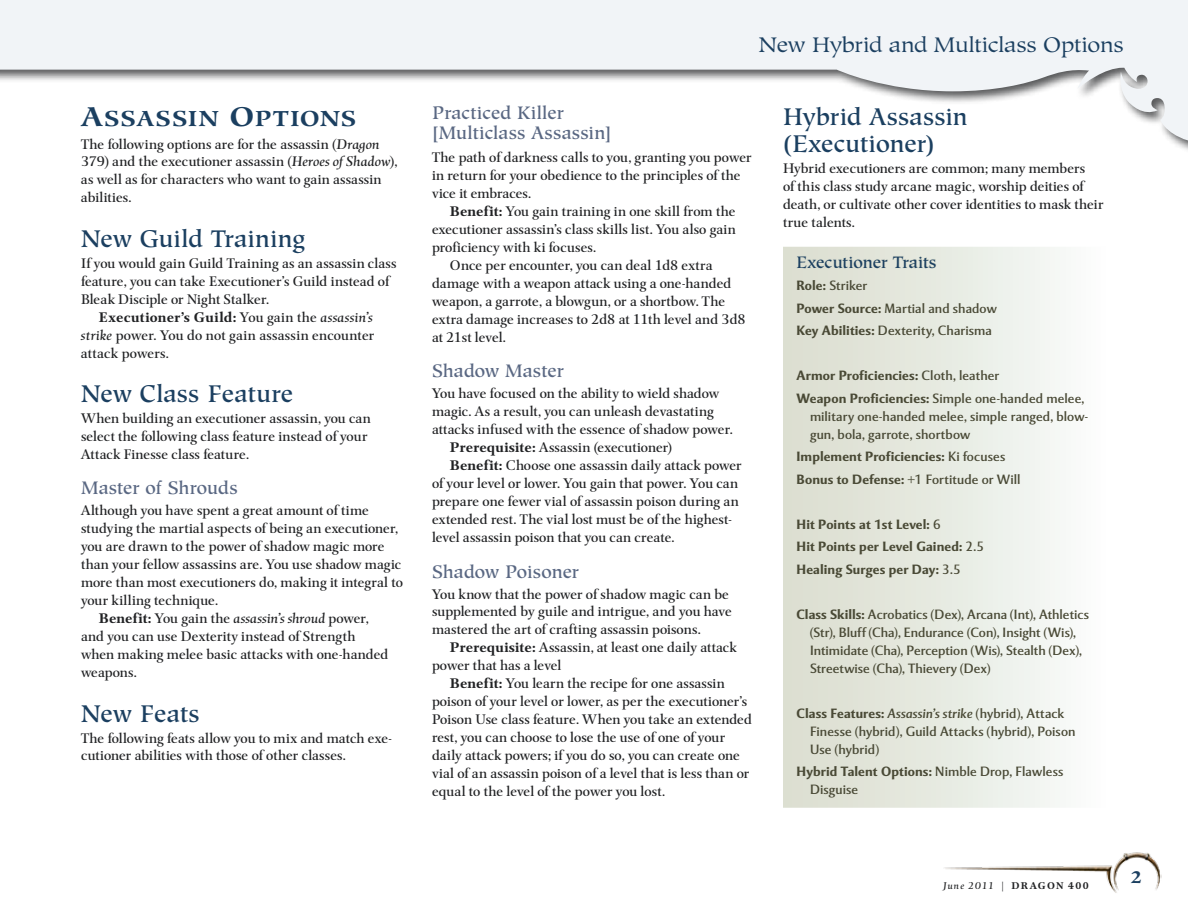
<style>
.page{position:relative;width:1188px;height:918px;background:#fff}
.page>*{position:absolute;margin:0;border:0;box-sizing:border-box;transform-origin:0 0}
.t1{font:500 24px/27px "Hiroshige Std";letter-spacing:.005em;color:#1b3f60}
.t2{font:21.6px "Hiroshige Std Bold SC800";letter-spacing:.025em;color:#1b3f60;scale:1.1 1}
.t3{font:21px "Hiroshige Std";letter-spacing:-.015em;color:#1b3f60;scale:1.1 1}
.t4{font:500 18px/20.2px "Hiroshige Std";letter-spacing:.005em;color:#5a6883}
.t5{font:700 18px "Hiroshige Std";color:#1b3f60;scale:1.1 1}
.t6{font:500 16.5px "Hiroshige Std";letter-spacing:-.005em;color:#1b3f60}
.t7{font:13.8px/18px "Mentor Std";color:#202123}
.t8{font:13.8px "Mentor Std";letter-spacing:.02em;color:#202123}
.t9{font:700 13.8px "Mentor Std";letter-spacing:.02em;color:#202123}
.t10{font:13.5px/18px "Mentor Sans Std";letter-spacing:.005em;color:#494935}
.t11{font:700 13.5px/22.5px "Mentor Sans Std";letter-spacing:.005em;color:#494935}
.t12{font:700 9.75px "Mentor Std";letter-spacing:.14em;color:#202123}
.s1{font-size:27px}
.s2{font-style:italic}
.s3{font-weight:400}
.s4{font-weight:400;font-style:italic}
.s5{font-weight:700}
</style>
<div class="page">
<svg style="left:0;top:0;width:1188px;height:141px;fill:#f1f4f7"></svg>
<img style="left:944px;top:852px;width:218px;height:41px">
<div style="left:783px;top:247px;width:324px;height:33px;background:linear-gradient(to right,#d9dccd,#f9fcfb)"></div>
<div style="left:783px;top:277px;width:324px;height:24px;background:linear-gradient(to right,#d9dccd,#f9fcfb)"></div>
<div style="left:783px;top:299px;width:324px;height:24px;background:linear-gradient(to right,#d9dccd,#f9fcfb)"></div>
<div style="left:783px;top:322px;width:324px;height:24px;background:linear-gradient(to right,#d9dccd,#f9fcfb)"></div>
<div style="left:783px;top:344px;width:324px;height:24px;background:linear-gradient(to right,#d9dccd,#f9fcfb)"></div>
<div style="left:783px;top:367px;width:324px;height:24px;background:linear-gradient(to right,#d9dccd,#f9fcfb)"></div>
<div style="left:783px;top:389px;width:324px;height:60px;background:linear-gradient(to right,#d9dccd,#f9fcfb)"></div>
<div style="left:783px;top:448px;width:324px;height:24px;background:linear-gradient(to right,#d9dccd,#f9fcfb)"></div>
<div style="left:783px;top:470px;width:324px;height:24px;background:linear-gradient(to right,#d9dccd,#f9fcfb)"></div>
<div style="left:783px;top:493px;width:324px;height:24px;background:linear-gradient(to right,#d9dccd,#f9fcfb)"></div>
<div style="left:783px;top:515px;width:324px;height:24px;background:linear-gradient(to right,#d9dccd,#f9fcfb)"></div>
<div style="left:783px;top:538px;width:324px;height:24px;background:linear-gradient(to right,#d9dccd,#f9fcfb)"></div>
<div style="left:783px;top:560px;width:324px;height:24px;background:linear-gradient(to right,#d9dccd,#f9fcfb)"></div>
<div style="left:783px;top:583px;width:324px;height:24px;background:linear-gradient(to right,#d9dccd,#f9fcfb)"></div>
<div style="left:783px;top:605px;width:324px;height:78px;background:linear-gradient(to right,#d9dccd,#f9fcfb)"></div>
<div style="left:783px;top:682px;width:324px;height:24px;background:linear-gradient(to right,#d9dccd,#f9fcfb)"></div>
<div style="left:783px;top:704px;width:324px;height:60px;background:linear-gradient(to right,#d9dccd,#f9fcfb)"></div>
<div style="left:783px;top:763px;width:324px;height:45px;background:linear-gradient(to right,#d9dccd,#f9fcfb)"></div>
<svg style="left:797px;top:255px;width:140px;height:14px;background:#dfe2d5"></svg>
<h2 class="t2" style="left:81px;top:105px;width:252px"><span class="s1">A</span>SSASSIN <span class="s1">O</span>PTIONS</h2>
<p class="t7" style="left:81px;top:134px;width:318px">The following options are for the assassin (<span class="s2">Dragon </span>379) and the executioner assassin (<span class="s2">Heroes of Shadow</span>), as well as for characters who want to gain assassin abilities.</p>
<h1 class="t1" style="left:81px;top:225px;width:225px">New Guild Training</h1>
<p class="t7" style="left:81px;top:254px;width:317px">If you would gain Guild Training as an assassin class</p>
<p class="t7" style="left:81px;top:272px;width:310px">feature, you can take Executioner’s Guild instead of</p>
<p class="t7" style="left:81px;top:290px;width:190px">Bleak Disciple or Night Stalker.</p>
<p class="t9" style="left:99px;top:308px;width:276px">Executioner’s Guild: <span class="s3">You gain the</span> <span class="s4">assassin’s</span></p>
<p class="t7" style="left:81px;top:326px;width:295px"><span class="s2">strike</span> power. You do not gain assassin encounter</p>
<p class="t7" style="left:81px;top:344px;width:89px">attack powers.</p>
<h1 class="t1" style="left:81px;top:380px;width:214px">New Class Feature</h1>
<p class="t7" style="left:81px;top:409px;width:291px">When building an executioner assassin, you can select the following class feature instead of your<br>Attack Finesse class feature.</p>
<h3 class="t4" style="left:81px;top:478px;width:158px">Master of Shrouds</h3>
<p class="t7" style="left:81px;top:501px;width:290px">Although you have spent a great amount of time</p>
<p class="t7" style="left:81px;top:519px;width:319px">studying the martial aspects of being an executioner,</p>
<p class="t7" style="left:81px;top:537px;width:305px">you are drawn to the power of shadow magic more</p>
<p class="t7" style="left:81px;top:555px;width:322px">than your fellow assassins are. You use shadow magic</p>
<p class="t7" style="left:81px;top:573px;width:323px">more than most executioners do, making it integral to</p>
<p class="t7" style="left:81px;top:591px;width:139px">your killing technique.</p>
<p class="t7" style="left:99px;top:609px;width:271px"><span class="s5">Benefit:</span> You gain the <span class="s2">assassin’s shroud</span> power,</p>
<p class="t7" style="left:81px;top:627px;width:276px">and you can use Dexterity instead of Strength</p>
<p class="t7" style="left:81px;top:645px;width:309px">when making melee basic attacks with one-handed</p>
<p class="t7" style="left:81px;top:663px;width:57px">weapons.</p>
<h1 class="t1" style="left:81px;top:700px;width:120px">New Feats</h1>
<p class="t7" style="left:81px;top:728px;width:313px">The following feats allow you to mix and match exe&shy;cutioner abilities with those of other classes.</p>
<h3 class="t3" style="left:759px;top:32px;width:334px">New Hybrid and Multiclass Options</h3>
<h3 class="t4" style="left:432px;top:102px;width:181px">Practiced Killer [Multiclass Assassin]</h3>
<p class="t7" style="left:432px;top:148px;width:321px">The path of darkness calls to you, granting you power in return for your obedience to the principles of the vice it embraces.</p>
<p class="t8" style="left:450px;top:202px;width:287px"><span class="s5">Benefit:</span> You gain training in one skill from the</p>
<p class="t7" style="left:432px;top:220px;width:305px">executioner assassin’s class skills list. You also gain</p>
<p class="t7" style="left:432px;top:238px;width:166px">proficiency with ki focuses.</p>
<p class="t7" style="left:450px;top:256px;width:264px">Once per encounter, you can deal 1d8 extra</p>
<p class="t7" style="left:432px;top:274px;width:301px">damage with a weapon attack using a one-handed</p>
<p class="t7" style="left:432px;top:292px;width:295px">weapon, a garrote, a blowgun, or a shortbow. The</p>
<p class="t7" style="left:432px;top:310px;width:315px">extra damage increases to 2d8 at 11th level and 3d8</p>
<p class="t7" style="left:432px;top:328px;width:75px">at 21st level.</p>
<h3 class="t4" style="left:432px;top:361px;width:133px">Shadow Master</h3>
<p class="t7" style="left:432px;top:384px;width:289px">You have focused on the ability to wield shadow</p>
<p class="t7" style="left:432px;top:402px;width:283px">magic. As a result, you can unleash devastating</p>
<p class="t7" style="left:432px;top:420px;width:302px">attacks infused with the essence of shadow power.</p>
<p class="t7" style="left:450px;top:438px;width:224px"><span class="s5">Prerequisite:</span> Assassin (executioner)</p>
<p class="t7" style="left:450px;top:456px;width:293px"><span class="s5">Benefit:</span> Choose one assassin daily attack power</p>
<p class="t7" style="left:432px;top:474px;width:308px">of your level or lower. You gain that power. You can</p>
<p class="t7" style="left:432px;top:492px;width:308px">prepare one fewer vial of assassin poison during an</p>
<p class="t7" style="left:432px;top:510px;width:302px">extended rest. The vial lost must be of the highest-</p>
<p class="t7" style="left:432px;top:528px;width:244px">level assassin poison that you can create.</p>
<h3 class="t4" style="left:432px;top:561px;width:148px">Shadow Poisoner</h3>
<p class="t7" style="left:432px;top:584px;width:301px">You know that the power of shadow magic can be supplemented by guile and intrigue, and you have mastered the art of crafting assassin poisons.</p>
<p class="t7" style="left:432px;top:638px;width:306px;text-indent:18px"><span class="s5">Prerequisite:</span> Assassin, at least one daily attack power that has a level</p>
<p class="t7" style="left:432px;top:674px;width:322px;text-indent:18px"><span class="s5">Benefit:</span> You learn the recipe for one assassin poison of your level or lower, as per the executioner’s Poison Use class feature. When you take an extended rest, you can choose to lose the use of one of your daily attack powers; if you do so, you can create one vial of an assassin poison of a level that is less than or equal to the level of the power you lost.</p>
<h1 class="t1" style="left:783px;top:104px;width:186px">Hybrid Assassin (Executioner)</h1>
<p class="t7" style="left:783px;top:159px;width:322px">Hybrid executioners are common; many members<br>of this class study arcane magic, worship deities of death, or cultivate other cover identities to mask their true talents.</p>
<p class="t6" style="left:796px;top:252px;width:142px">Executioner Traits</p>
<p class="t10" style="left:796px;top:274px;width:202px;line-height:22.5px"><span class="s5">Role:</span> Striker<br><span class="s5">Power Source:</span> Martial and shadow<br><span class="s5">Key Abilities:</span> Dexterity, Charisma</p>
<p class="t11" style="left:796px;top:364px;width:289px">Armor Proficiencies: <span class="s3">Cloth, leather<br></span>Weapon Proficiencies: <span class="s3">Simple one-handed melee,</span></p>
<p class="t10" style="left:810px;top:407px;width:280px">military one-handed melee, simple ranged, blow&shy;gun, bola, garrote, shortbow</p>
<p class="t11" style="left:796px;top:445px;width:226px">Implement Proficiencies: <span class="s3">Ki focuses<br></span>Bonus to Defense: <span class="s3">+1 Fortitude or Will</span></p>
<p class="t11" style="left:796px;top:513px;width:189px">Hit Points at 1st Level: <span class="s3">6<br></span>Hit Points per Level Gained: <span class="s3">2.5<br></span>Healing Surges per Day: <span class="s3">3.5</span></p>
<p class="t10" style="left:810px;top:605px;width:281px;text-indent:-14px"><span class="s5">Class Skills:</span> Acrobatics (Dex), Arcana (Int), Athletics (Str), Bluff (Cha), Endurance (Con), Insight (Wis), Intimidate (Cha), Perception (Wis), Stealth (Dex), Streetwise (Cha), Thievery (Dex)</p>
<p class="t10" style="left:810px;top:704px;width:267px;text-indent:-14px"><span class="s5">Class Features:</span> <span class="s2">Assassin’s strike</span> (hybrid), Attack<br>Finesse (hybrid), Guild Attacks (hybrid), Poison<br>Use (hybrid)</p>
<p class="t10" style="left:810px;top:763px;width:255px;text-indent:-14px"><span class="s5">Hybrid Talent Options:</span> Nimble Drop, Flawless<br>Disguise</p>
<p class="t12" style="left:944px;top:879px;width:147px"><span class="s4">June 2011</span> <span class="s3">|</span> DRAGON 400</p>
<h3 class="t5" style="left:1130px;top:866px;width:13px">2</h3>
</div>
